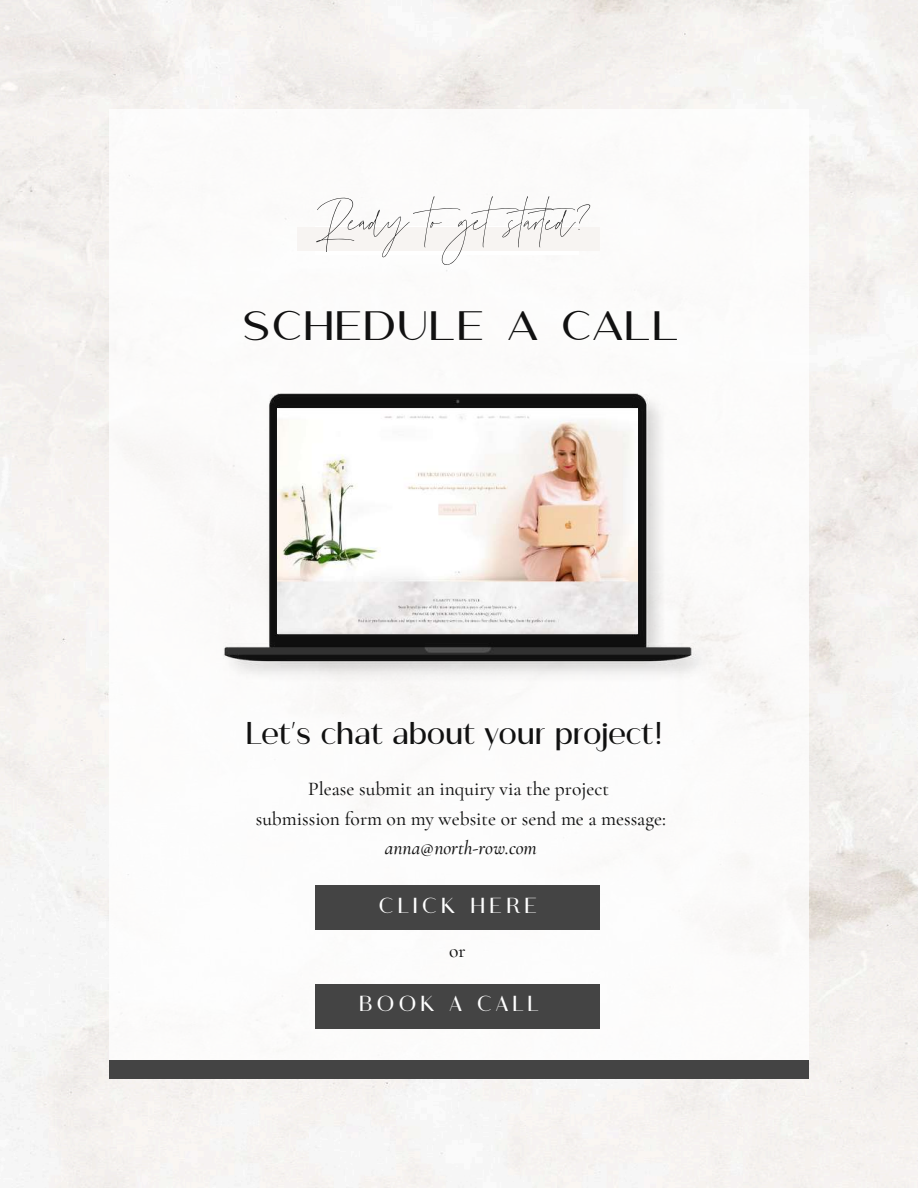
<style>
.page{position:relative;width:918px;height:1188px;background:#fff}
.page>*{position:absolute;margin:0;border:0;box-sizing:border-box;transform-origin:0 0}
.t1{font:57px "Amoret Script";color:#111}
.t2{font:36px "Amoret Sans";color:#111}
.t3{font:500 31.5px "Ravensara Sans";color:#111}
.t4{font:500 21.75px "Ravensara Sans";letter-spacing:.2em;color:#fff}
.t5{font:500 19.5px/29.2px "Cormorant Garamond";color:#111;text-align:center}
.t6{font:italic 500 19.5px "Cormorant Garamond";color:#111}
</style>
<div class="page">
<img style="left:197px;top:393px;width:521px;height:342px">
<img style="left:278px;top:409px;width:360px;height:225px">
<div style="left:315px;top:885px;width:285px;height:45px;background:#444"></div>
<div style="left:109px;top:1060px;width:700px;height:19px;background:#444"></div>
<div style="left:298px;top:227px;width:302px;height:24px;background:#f7f4f2"></div>
<div style="left:315px;top:984px;width:285px;height:44px;background:#444"></div>
<h1 class="t1" style="left:324px;top:185px;width:268px">Ready to getstarted?</h1>
<h2 class="t2" style="left:242px;top:304px;width:439px">SCHEDULE A CALL</h2>
<h3 class="t3" style="left:246px;top:714px;width:419px">Let's chat about your project!</h3>
<p class="t5" style="left:256px;top:774px;width:412px">Please submit an inquiry via the project<br>submission form on my website or send me a message:</p>
<p class="t6" style="left:385px;top:836px;width:153px">anna@north-row.com</p>
<p class="t4" style="left:379px;top:892px;width:160px">CLICK HERE</p>
<p class="t5" style="left:449px;top:937px;width:18px">or</p>
<p class="t4" style="left:359px;top:990px;width:181px">BOOK A CALL</p>
</div>
